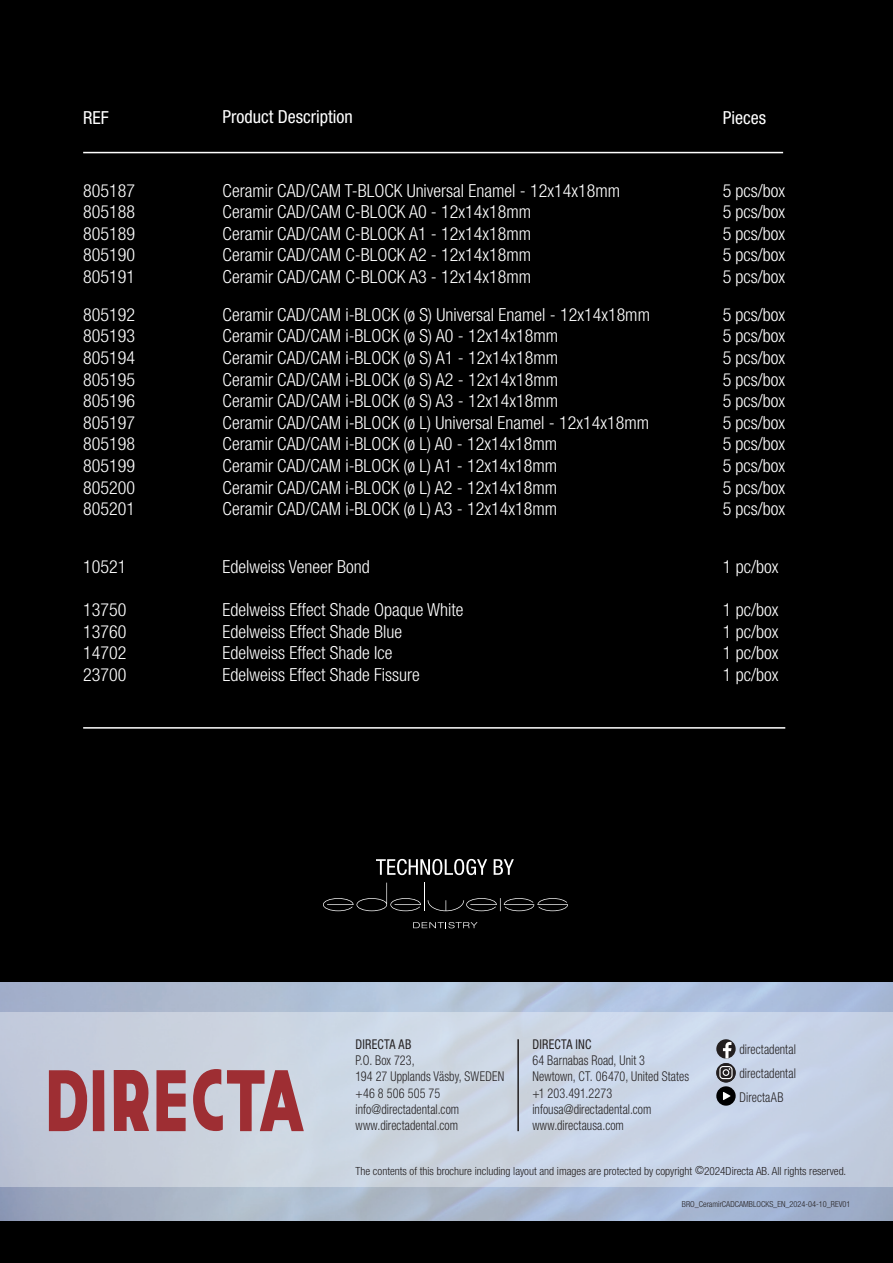
<style>
.page{position:relative;width:893px;height:1263px;background:#000}
.page>*{position:absolute;margin:0;border:0;box-sizing:border-box;transform-origin:0 0}
.t1{font:300 condensed 18px/21.6px "Helvetica Neue LT Std";color:#fff;text-align:justify}
.t2{font:condensed 18px "Helvetica Neue LT Std";color:#fff}
.t3{font:300 condensed 13.5px/16.2px "Helvetica Neue LT Std";letter-spacing:.005em;color:#262324;scale:.9 1}
.t4{font:300 condensed 13.5px "Helvetica Neue";letter-spacing:.005em;color:#262324;scale:.9 1}
.t5{font:condensed 13.5px "Helvetica Neue LT Std";letter-spacing:.02em;color:#262324;scale:.9 1}
.t6{font:300 condensed 11.25px "Helvetica Neue LT Std";color:#231f20}
.t7{font:300 condensed 8.25px "Helvetica Neue LT Std";color:#231f20}
</style>
<div class="page">
<img style="left:0;top:982px;width:893px;height:238px">
<div style="left:0;top:1012px;width:893px;height:174px;background:#cad3e3"></div>
<svg style="left:49px;top:1070px;width:39px;height:61px"></svg>
<div style="left:93px;top:1070px;width:11px;height:61px;background:#9e2e33"></div>
<svg style="left:156px;top:1070px;width:30px;height:61px"></svg>
<svg style="left:114px;top:1070px;width:35px;height:61px"></svg>
<svg style="left:193px;top:1069px;width:111px;height:62px"></svg>
<svg style="left:716px;top:1039px;width:20px;height:19px"></svg>
<svg style="left:716px;top:1063px;width:20px;height:19px"></svg>
<svg style="left:719px;top:1066px;width:14px;height:13px"></svg>
<svg style="left:716px;top:1086px;width:20px;height:20px"></svg>
<hr style="left:517px;top:1039px;width:2px;height:92px;background:#231f20">
<svg style="left:376px;top:859px;width:111px;height:16px"></svg>
<svg style="left:494px;top:859px;width:20px;height:16px"></svg>
<svg style="left:413px;top:922px;width:65px;height:6px"></svg>
<svg style="left:323px;top:883px;width:245px;height:28px"></svg>
<hr style="left:83px;top:152px;width:700px;height:1px;background:#fff">
<hr style="left:83px;top:727px;width:702px;height:2px;background:#fff">
<p class="t2" style="left:83px;top:107px;width:27px">REF</p>
<p class="t2" style="left:223px;top:107px;width:132px">Product Description</p>
<p class="t2" style="left:723px;top:107px;width:45px">Pieces</p>
<p class="t1" style="left:83px;top:179px;width:53px">805187<br>805188<br>805189<br>805190<br>805191</p>
<p class="t1" style="left:223px;top:179px;width:399px;text-align:left">Ceramir CAD/CAM T-BLOCK Universal Enamel - 12x14x18mm Ceramir CAD/CAM C-BLOCK A0 - 12x14x18mm<br>Ceramir CAD/CAM C-BLOCK A1 - 12x14x18mm<br>Ceramir CAD/CAM C-BLOCK A2 - 12x14x18mm<br>Ceramir CAD/CAM C-BLOCK A3 - 12x14x18mm</p>
<p class="t1" style="left:83px;top:304px;width:53px">805192<br>805193<br>805194<br>805195<br>805196<br>805197<br>805198<br>805199<br>805200<br>805201</p>
<p class="t1" style="left:223px;top:304px;width:429px;text-align:left">Ceramir CAD/CAM i-BLOCK (ø S) Universal Enamel - 12x14x18mm Ceramir CAD/CAM i-BLOCK (ø S) A0 - 12x14x18mm<br>Ceramir CAD/CAM i-BLOCK (ø S) A1 - 12x14x18mm<br>Ceramir CAD/CAM i-BLOCK (ø S) A2 - 12x14x18mm<br>Ceramir CAD/CAM i-BLOCK (ø S) A3 - 12x14x18mm<br>Ceramir CAD/CAM i-BLOCK (ø L) Universal Enamel - 12x14x18mm Ceramir CAD/CAM i-BLOCK (ø L) A0 - 12x14x18mm<br>Ceramir CAD/CAM i-BLOCK (ø L) A1 - 12x14x18mm<br>Ceramir CAD/CAM i-BLOCK (ø L) A2 - 12x14x18mm<br>Ceramir CAD/CAM i-BLOCK (ø L) A3 - 12x14x18mm</p>
<p class="t1" style="left:723px;top:179px;width:64px">5 pcs/box 5 pcs/box 5 pcs/box 5 pcs/box 5 pcs/box</p>
<p class="t1" style="left:723px;top:304px;width:64px">5 pcs/box 5 pcs/box 5 pcs/box 5 pcs/box 5 pcs/box 5 pcs/box 5 pcs/box 5 pcs/box 5 pcs/box 5 pcs/box</p>
<p class="t1" style="left:83px;top:555px;width:45px">10521</p>
<p class="t1" style="left:83px;top:599px;width:45px">13750<br>13760<br>14702<br>23700</p>
<p class="t1" style="left:223px;top:555px;width:149px">Edelweiss Veneer Bond</p>
<p class="t1" style="left:223px;top:599px;width:242px;text-align:left">Edelweiss Effect Shade Opaque White<br>Edelweiss Effect Shade Blue<br>Edelweiss Effect Shade Ice<br>Edelweiss Effect Shade Fissure</p>
<p class="t1" style="left:723px;top:555px;width:57px">1 pc/box</p>
<p class="t1" style="left:723px;top:599px;width:57px">1 pc/box 1 pc/box 1 pc/box 1 pc/box</p>
<p class="t5" style="left:355px;top:1036px;width:64px">DIRECTA AB</p>
<p class="t3" style="left:355px;top:1052px;width:167px">P.O. Box 723,<br>194 27 Upplands Väsby, SWEDEN +46 8 506 505 75 info@directadental.com www.directadental.com</p>
<p class="t5" style="left:532px;top:1036px;width:67px">DIRECTA INC</p>
<p class="t3" style="left:532px;top:1052px;width:176px">64 Barnabas Road, Unit 3<br>Newtown, CT. 06470, United States +1 203.491.2273 infousa@directadental.com www.directausa.com</p>
<p class="t4" style="left:739px;top:1042px;width:64px">directadental</p>
<p class="t4" style="left:739px;top:1066px;width:64px">directadental</p>
<p class="t4" style="left:739px;top:1090px;width:50px">DirectaAB</p>
<p class="t6" style="left:355px;top:1165px;width:492px">The contents of this brochure including layout and images are protected by copyright ©2024Directa AB. All rights reserved.</p>
<p class="t7" style="left:682px;top:1199px;width:170px">BRO_CeramirCADCAMBLOCKS_EN_2024-04-10_REV01</p>
</div>
